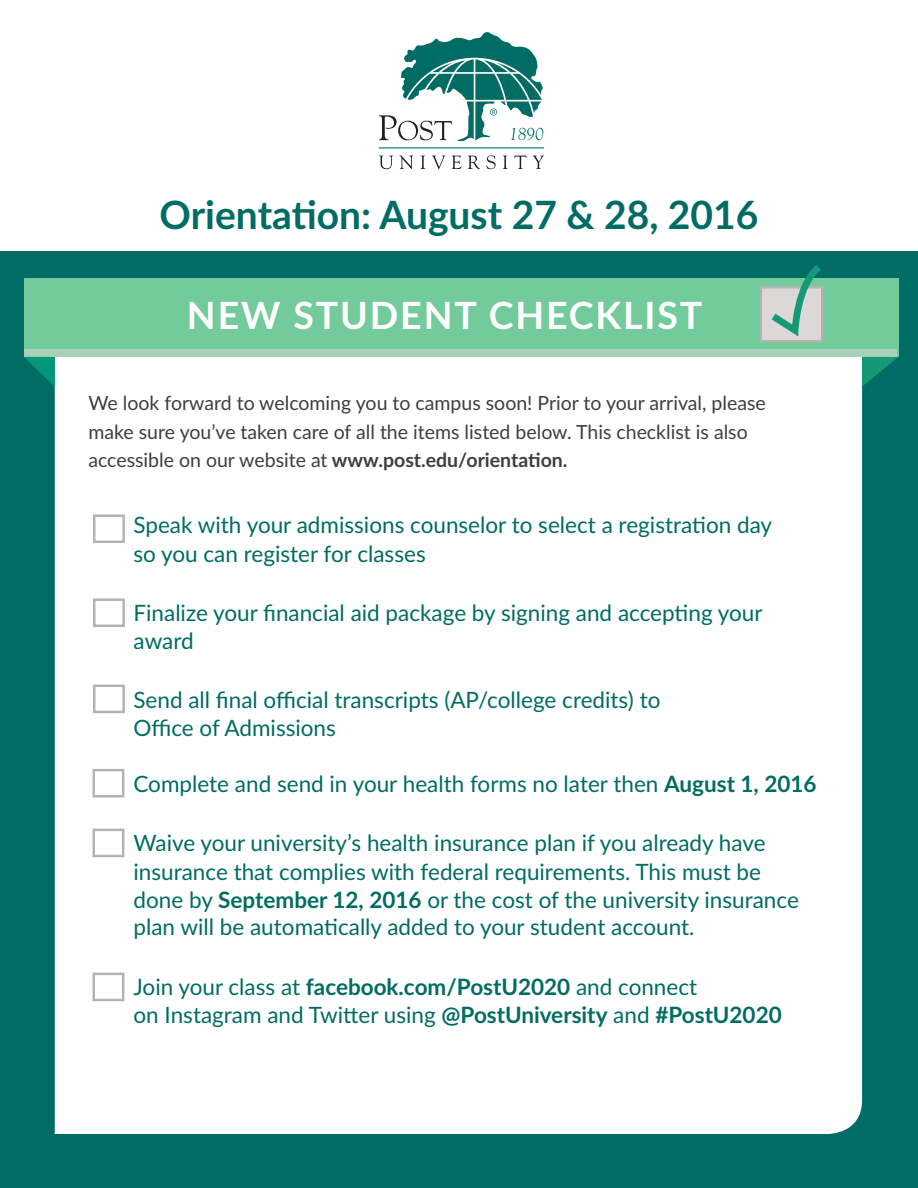
<style>
.page{position:relative;width:918px;height:1188px;background:#fff}
.page>*{position:absolute;margin:0;border:0;box-sizing:border-box;transform-origin:0 0}
.t1{font:700 39px "Lato";color:#006c64}
.t2{font:700 37.5px "Lato";letter-spacing:.05em;color:#fff}
.t3{font:22.5px/28px "Lato";color:#006c64}
.t4{font:19.5px/28.5px "Lato";color:#3e3e3f}
.s1{font-weight:700}
</style>
<div class="page">
<div style="left:0;top:251px;width:918px;height:937px;background:#006c64"></div>
<div style="left:55px;top:357px;width:807px;height:777px;background:#fff"></div>
<div style="left:24px;top:279px;width:875px;height:78px;background:#73ca9a"></div>
<hr style="left:379px;top:147px;width:165px;height:1px;background:#00756f">
<svg style="left:379px;top:156px;width:14px;height:13px"></svg>
<svg style="left:399px;top:155px;width:14px;height:14px"></svg>
<svg style="left:421px;top:156px;width:4px;height:13px"></svg>
<svg style="left:432px;top:156px;width:13px;height:13px"></svg>
<svg style="left:452px;top:156px;width:10px;height:13px"></svg>
<svg style="left:468px;top:155px;width:12px;height:14px"></svg>
<svg style="left:486px;top:155px;width:10px;height:14px"></svg>
<svg style="left:503px;top:156px;width:5px;height:13px"></svg>
<svg style="left:514px;top:156px;width:13px;height:13px"></svg>
<svg style="left:533px;top:156px;width:11px;height:13px"></svg>
<svg style="left:379px;top:32px;width:164px;height:109px"></svg>
<div style="left:93px;top:515px;width:32px;height:28px;border:2px solid #b4b2b2"></div>
<div style="left:93px;top:599px;width:32px;height:28px;border:2px solid #b4b2b2"></div>
<div style="left:93px;top:685px;width:32px;height:28px;border:2px solid #b4b2b2"></div>
<div style="left:93px;top:769px;width:31px;height:28px;border:2px solid #b4b2b2"></div>
<div style="left:93px;top:829px;width:31px;height:28px;border:2px solid #b4b2b2"></div>
<div style="left:93px;top:973px;width:31px;height:28px;border:2px solid #b4b2b2"></div>
<svg style="left:24px;top:357px;width:31px;height:30px"></svg>
<svg style="left:862px;top:357px;width:36px;height:30px"></svg>
<div style="left:760px;top:286px;width:63px;height:56px;background:#dcd8d6;border:2px solid #b4b2b2"></div>
<svg style="left:764px;top:265px;width:64px;height:78px"></svg>
<div style="left:24px;top:349px;width:873px;height:8px;background:#a9d1b9"></div>
<p class="t1" style="left:160px;top:186px;width:600px">Orientation: August 27 &amp; 28, 2016</p>
<p class="t2" style="left:187px;top:288px;width:517px">NEW STUDENT CHECKLIST</p>
<p class="t4" style="left:88px;top:388px;width:679px">We look forward to welcoming you to campus soon! Prior to your arrival, please make sure you’ve taken care of all the items listed below. This checklist is also accessible on our website at <span class="s1">www.post.edu/orientation.</span></p>
<p class="t3" style="left:134px;top:510px;width:640px;line-height:28.5px">Speak with your admissions counselor to select a registration day so you can register for classes</p>
<p class="t3" style="left:134px;top:598px;width:631px">Finalize your financial aid package by signing and accepting your</p>
<p class="t3" style="left:134px;top:626px;width:62px">award</p>
<p class="t3" style="left:134px;top:685px;width:528px">Send all final official transcripts (AP/college credits) to</p>
<p class="t3" style="left:134px;top:713px;width:204px">Office of Admissions</p>
<p class="t3" style="left:134px;top:769px;width:685px">Complete and send in your health forms no later then <span class="s1">August 1, 2016</span></p>
<p class="t3" style="left:134px;top:828px;width:667px">Waive your university’s health insurance plan if you already have insurance that complies with federal requirements. This must be done by <span class="s1">September 12, 2016</span> or the cost of the university insurance plan will be automatically added to your student account.</p>
<p class="t3" style="left:134px;top:971px;width:650px;line-height:28.5px">Join your class at <span class="s1">facebook.com/PostU2020</span> and connect<br>on Instagram and Twitter using <span class="s1">@PostUniversity</span> and <span class="s1">#PostU2020</span></p>
</div>
